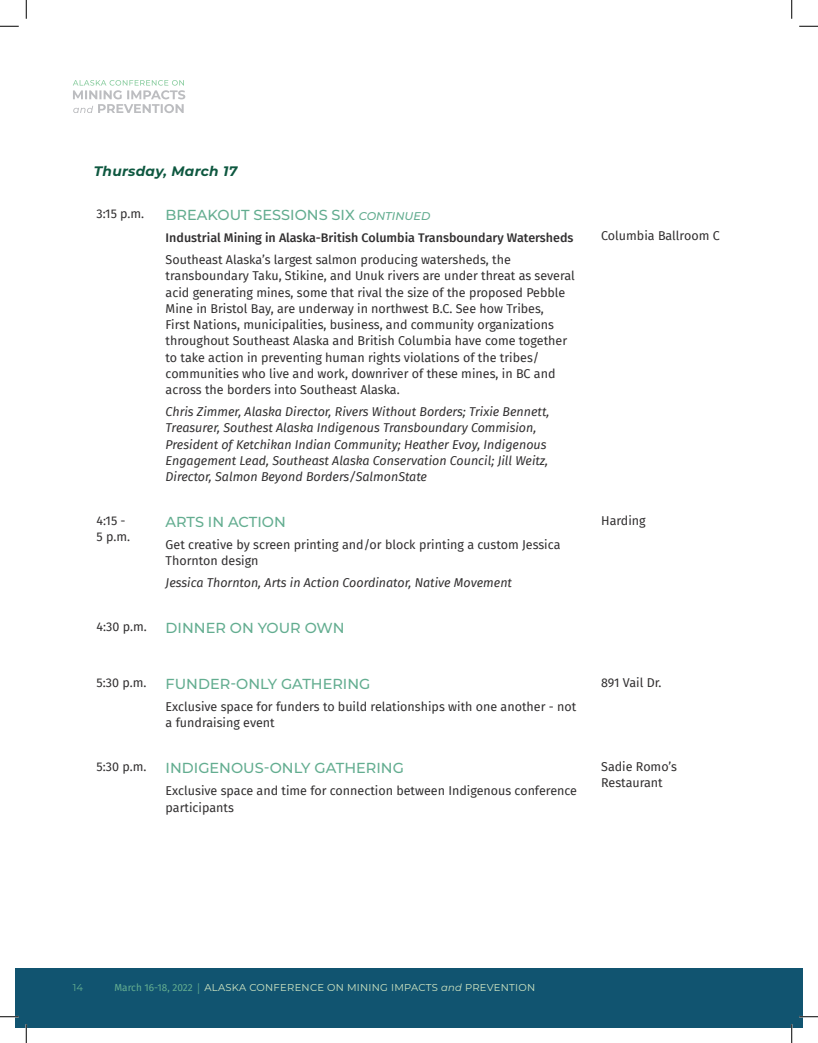
<style>
.page{position:relative;width:818px;height:1043px;background:#fff}
.page>*{position:absolute;margin:0;border:0;box-sizing:border-box;transform-origin:0 0}
.t1{font:500 14.5px "Montserrat";color:#63ad90}
.t2{font:italic 700 13.75px "Montserrat";letter-spacing:.02em;color:#0e5840}
.t3{font:12.5px/16.2px "Fira Sans";color:#312f30}
.t4{font:italic 12.5px/16.2px "Fira Sans";color:#312f30}
.t5{font:500 12.5px "Fira Sans";color:#312f30}
.t6{font:10px "Montserrat";letter-spacing:.025em;color:#d2e7c3}
.t7{font:10px "Montserrat";color:#63ad90}
.s1{font-style:italic;font-size:11.25px}
.s2{font-family:"Fira Sans";color:#63ad90}
.s3{font-family:"Esteban";color:#63ad90}
.s4{font-style:italic}
</style>
<div class="page">
<div style="left:791px;top:968px;width:11px;height:60px;background:#115470"></div>
<div style="left:15px;top:968px;width:776px;height:60px;background:#115470"></div>
<svg style="left:73px;top:80px;width:112px;height:33px"></svg>
<svg style="left:0;top:25px;width:19px;height:2px"></svg>
<svg style="left:799px;top:25px;width:19px;height:2px"></svg>
<svg style="left:0;top:1015px;width:19px;height:2px"></svg>
<svg style="left:799px;top:1015px;width:19px;height:2px"></svg>
<svg style="left:25px;top:0;width:2px;height:19px"></svg>
<svg style="left:25px;top:1024px;width:2px;height:18px"></svg>
<svg style="left:791px;top:0;width:1px;height:19px"></svg>
<svg style="left:790px;top:1024px;width:2px;height:18px"></svg>
<p class="t2" style="left:94px;top:161px;width:145px">Thursday, March 17</p>
<p class="t3" style="left:96px;top:205px;width:49px">3:15 p.m.</p>
<p class="t1" style="left:166px;top:205px;width:266px">BREAKOUT SESSIONS SIX <span class="s1">CONTINUED</span></p>
<p class="t5" style="left:166px;top:228px;width:409px">Industrial Mining in Alaska-British Columbia Transboundary Watersheds</p>
<p class="t3" style="left:166px;top:251px;width:410px">Southeast Alaska’s largest salmon producing watersheds, the transboundary Taku, Stikine, and Unuk rivers are under threat as several acid generating mines, some that rival the size of the proposed Pebble Mine in Bristol Bay, are underway in northwest B.C. See how Tribes,<br>First Nations, municipalities, business, and community organizations throughout Southeast Alaska and British Columbia have come together to take action in preventing human rights violations of the tribes/ communities who live and work, downriver of these mines, in BC and across the borders into Southeast Alaska.</p>
<p class="t4" style="left:166px;top:403px;width:385px">Chris Zimmer, Alaska Director, Rivers Without Borders; Trixie Bennett, Treasurer, Southest Alaska Indigenous Transboundary Commision, President of Ketchikan Indian Community; Heather Evoy, Indigenous Engagement Lead, Southeast Alaska Conservation Council; Jill Weitz, Director, Salmon Beyond Borders/SalmonState</p>
<p class="t3" style="left:96px;top:512px;width:35px">4:15 -<br>5 p.m.</p>
<p class="t1" style="left:166px;top:512px;width:122px">ARTS IN ACTION</p>
<p class="t3" style="left:166px;top:536px;width:396px">Get creative by screen printing and/or block printing a custom Jessica<br>Thornton design</p>
<p class="t4" style="left:166px;top:574px;width:348px">Jessica Thornton, Arts in Action Coordinator, Native Movement</p>
<p class="t3" style="left:96px;top:618px;width:52px">4:30 p.m.</p>
<p class="t1" style="left:166px;top:617px;width:180px">DINNER ON YOUR OWN</p>
<p class="t3" style="left:96px;top:674px;width:51px">5:30 p.m.</p>
<p class="t1" style="left:166px;top:674px;width:206px">FUNDER-ONLY GATHERING</p>
<p class="t3" style="left:166px;top:698px;width:412px">Exclusive space for funders to build relationships with one another - not a fundraising event</p>
<p class="t3" style="left:96px;top:758px;width:51px">5:30 p.m.</p>
<p class="t1" style="left:166px;top:758px;width:240px">INDIGENOUS-ONLY GATHERING</p>
<p class="t3" style="left:166px;top:782px;width:413px">Exclusive space and time for connection between Indigenous conference participants</p>
<p class="t3" style="left:601px;top:227px;width:120px">Columbia Ballroom C</p>
<p class="t3" style="left:601px;top:512px;width:46px">Harding</p>
<p class="t3" style="left:601px;top:674px;width:62px">891 Vail Dr.</p>
<p class="t3" style="left:601px;top:758px;width:77px">Sadie Romo’s<br>Restaurant</p>
<p class="t7" style="left:73px;top:980px;width:12px">14</p>
<p class="t6" style="left:114px;top:980px;width:422px"><span class="s2">March 16-18, 2022</span> <span class="s3">|</span> ALASKA CONFERENCE ON MINING IMPACTS <span class="s4">and</span> PREVENTION</p>
</div>
